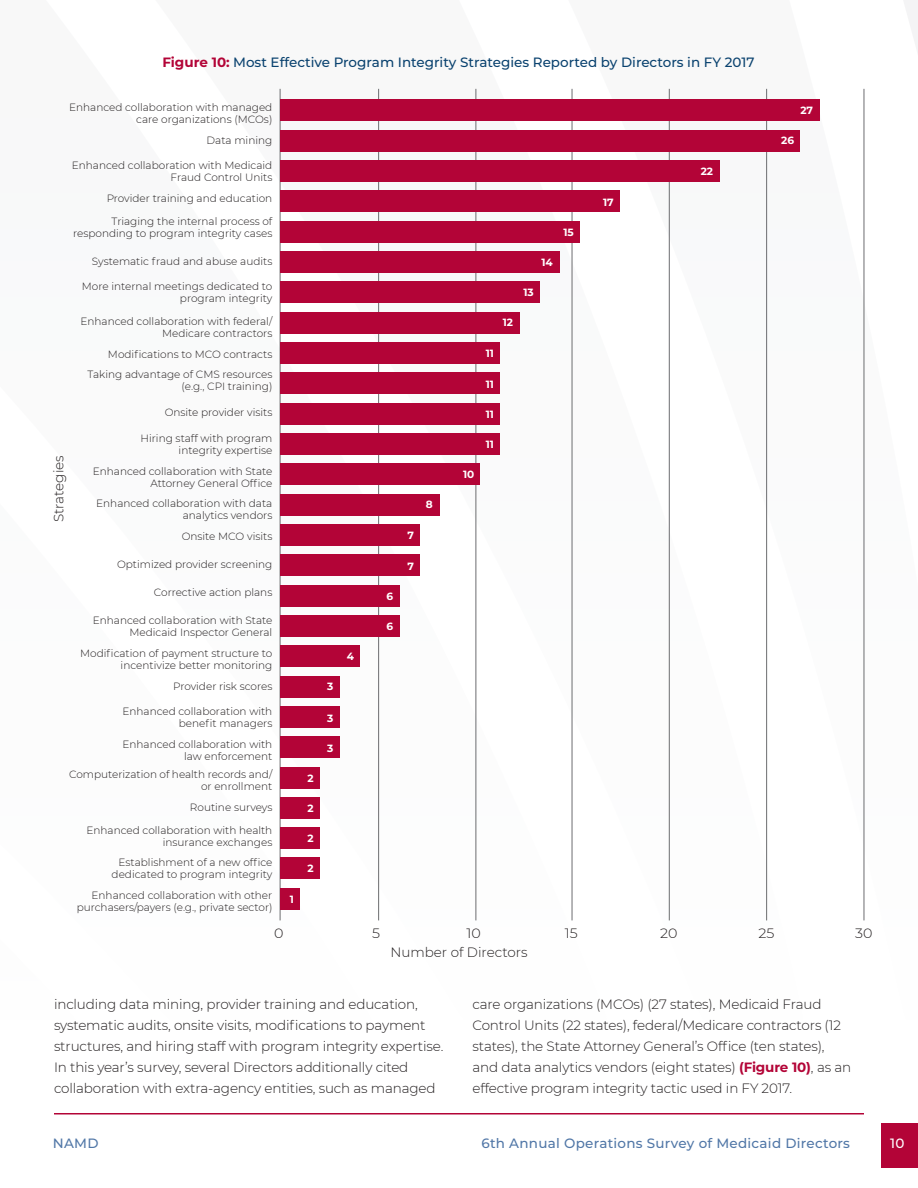
<style>
.page{position:relative;width:918px;height:1188px;background:#fff}
.page>*{position:absolute;margin:0;border:0;box-sizing:border-box;transform-origin:0 0}
.T{font:300 13.5px/21px "Montserrat";letter-spacing:-.01em;color:#231f20}
.T-2{font:500 13.5px "Montserrat";color:#0a426f}
.t1{font:500 13.5px "Montserrat";letter-spacing:.02em;color:#5177a7}
.T-3{font:300 13.5px "Montserrat";letter-spacing:-.01em;color:#231f20;scale:1.06 1}
.t2{font:500 13.5px "Montserrat";color:#fff}
.t3{font:300 10.5px/12px "Montserrat";color:#231f20;text-align:right}
.t4{font:700 10.5px "Montserrat";letter-spacing:-.01em;color:#fff}
.s1{font-weight:700;color:#b30437}
</style>
<div class="page">
<svg style="left:760px;top:0;width:158px;height:1168px"></svg>
<svg style="left:54px;top:817px;width:720px;height:351px"></svg>
<div style="left:882px;top:1123px;width:36px;height:45px;background:#b30437"></div>
<hr style="left:54px;top:1113px;width:810px;height:1px;background:#b30437">
<hr style="left:280px;top:89px;width:1px;height:831px;background:#6c6d70">
<hr style="left:378px;top:89px;width:1px;height:831px;background:#6c6d70">
<hr style="left:476px;top:89px;width:1px;height:831px;background:#6c6d70">
<hr style="left:572px;top:89px;width:1px;height:831px;background:#6c6d70">
<hr style="left:669px;top:89px;width:1px;height:831px;background:#6c6d70">
<hr style="left:766px;top:89px;width:1px;height:831px;background:#6c6d70">
<hr style="left:864px;top:89px;width:1px;height:831px;background:#6c6d70">
<div style="left:280px;top:888px;width:20px;height:22px;background:#b30437"></div>
<div style="left:280px;top:858px;width:40px;height:21px;background:#b30437"></div>
<div style="left:280px;top:827px;width:40px;height:22px;background:#b30437"></div>
<div style="left:280px;top:797px;width:40px;height:22px;background:#b30437"></div>
<div style="left:280px;top:767px;width:40px;height:21px;background:#b30437"></div>
<div style="left:280px;top:736px;width:60px;height:22px;background:#b30437"></div>
<div style="left:280px;top:706px;width:60px;height:22px;background:#b30437"></div>
<div style="left:280px;top:676px;width:60px;height:21px;background:#b30437"></div>
<div style="left:280px;top:645px;width:80px;height:22px;background:#b30437"></div>
<div style="left:280px;top:615px;width:120px;height:22px;background:#b30437"></div>
<div style="left:280px;top:585px;width:120px;height:22px;background:#b30437"></div>
<div style="left:280px;top:554px;width:140px;height:22px;background:#b30437"></div>
<div style="left:280px;top:524px;width:140px;height:22px;background:#b30437"></div>
<div style="left:280px;top:494px;width:160px;height:22px;background:#b30437"></div>
<div style="left:280px;top:463px;width:200px;height:22px;background:#b30437"></div>
<div style="left:280px;top:433px;width:220px;height:22px;background:#b30437"></div>
<div style="left:280px;top:403px;width:220px;height:22px;background:#b30437"></div>
<div style="left:280px;top:372px;width:220px;height:22px;background:#b30437"></div>
<div style="left:280px;top:342px;width:220px;height:22px;background:#b30437"></div>
<div style="left:280px;top:312px;width:240px;height:22px;background:#b30437"></div>
<div style="left:280px;top:281px;width:260px;height:22px;background:#b30437"></div>
<div style="left:280px;top:251px;width:280px;height:22px;background:#b30437"></div>
<div style="left:280px;top:221px;width:300px;height:22px;background:#b30437"></div>
<div style="left:280px;top:191px;width:340px;height:21px;background:#b30437"></div>
<div style="left:280px;top:160px;width:440px;height:22px;background:#b30437"></div>
<div style="left:280px;top:130px;width:520px;height:22px;background:#b30437"></div>
<div style="left:280px;top:100px;width:540px;height:21px;background:#b30437"></div>
<p class="T-2" style="left:162px;top:53px;width:594px"><span class="s1">Figure 10:</span> Most Effective Program Integrity Strategies Reported by Directors in FY 2017</p>
<p class="t3" style="left:69px;top:101px;width:205px">Enhanced collaboration with managed</p>
<p class="t4" style="left:800px;top:103px;width:14px">27</p>
<p class="t3" style="left:136px;top:113px;width:138px">care organizations (MCOs)</p>
<p class="t3" style="left:207px;top:134px;width:67px">Data mining</p>
<p class="t3" style="left:72px;top:159px;width:202px">Enhanced collaboration with Medicaid<br>Fraud Control Units</p>
<p class="t3" style="left:107px;top:192px;width:167px">Provider training and education</p>
<p class="t3" style="left:73px;top:215px;width:201px">Triaging the internal process of responding to program integrity cases</p>
<p class="t3" style="left:92px;top:255px;width:182px">Systematic fraud and abuse audits</p>
<p class="t3" style="left:82px;top:280px;width:192px">More internal meetings dedicated to program integrity</p>
<p class="t3" style="left:80px;top:315px;width:193px">Enhanced collaboration with federal/<br>Medicare contractors</p>
<p class="t3" style="left:108px;top:348px;width:166px">Modifications to MCO contracts</p>
<p class="t3" style="left:88px;top:368px;width:186px">Taking advantage of CMS resources (e.g., CPI training)</p>
<p class="t3" style="left:165px;top:406px;width:109px">Onsite provider visits</p>
<p class="t3" style="left:141px;top:432px;width:133px">Hiring staff with program integrity expertise</p>
<p class="t3" style="left:93px;top:464px;width:181px">Enhanced collaboration with State<br>Attorney General Office</p>
<p class="t3" style="left:96px;top:497px;width:178px">Enhanced collaboration with data analytics vendors</p>
<p class="t3" style="left:182px;top:530px;width:92px">Onsite MCO visits</p>
<p class="t3" style="left:117px;top:558px;width:157px">Optimized provider screening</p>
<p class="t3" style="left:154px;top:586px;width:120px">Corrective action plans</p>
<p class="t3" style="left:93px;top:614px;width:181px">Enhanced collaboration with State<br>Medicaid Inspector General</p>
<p class="t3" style="left:80px;top:647px;width:194px">Modification of payment structure to incentivize better monitoring</p>
<p class="t3" style="left:173px;top:680px;width:101px">Provider risk scores</p>
<p class="t3" style="left:122px;top:705px;width:151px">Enhanced collaboration with benefit managers</p>
<p class="t3" style="left:122px;top:738px;width:151px">Enhanced collaboration with law enforcement</p>
<p class="t3" style="left:69px;top:768px;width:205px">Computerization of health records and/ or enrollment</p>
<p class="t3" style="left:190px;top:801px;width:84px">Routine surveys</p>
<p class="t3" style="left:86px;top:824px;width:187px">Enhanced collaboration with health insurance exchanges</p>
<p class="t3" style="left:112px;top:856px;width:162px">Establishment of a new office dedicated to program integrity</p>
<p class="t3" style="left:77px;top:889px;width:197px">Enhanced collaboration with other purchasers/payers (e.g., private sector)</p>
<p class="t4" style="left:781px;top:133px;width:14px">26</p>
<p class="t4" style="left:701px;top:164px;width:14px">22</p>
<p class="t4" style="left:603px;top:195px;width:12px">17</p>
<p class="t4" style="left:563px;top:224px;width:12px">15</p>
<p class="t4" style="left:542px;top:255px;width:13px">14</p>
<p class="t4" style="left:524px;top:285px;width:12px">13</p>
<p class="t4" style="left:503px;top:315px;width:12px">12</p>
<p class="t4" style="left:486px;top:345px;width:10px">11</p>
<p class="t4" style="left:486px;top:377px;width:10px">11</p>
<p class="t4" style="left:486px;top:407px;width:10px">11</p>
<p class="t4" style="left:486px;top:437px;width:10px">11</p>
<p class="T" style="left:48px;top:522px;width:69px;rotate:-90deg">Strategies</p>
<p class="t4" style="left:463px;top:467px;width:13px">10</p>
<p class="t4" style="left:426px;top:497px;width:8px">8</p>
<p class="t4" style="left:407px;top:527px;width:8px">7</p>
<p class="t4" style="left:407px;top:559px;width:8px">7</p>
<p class="t4" style="left:386px;top:589px;width:8px">6</p>
<p class="t4" style="left:386px;top:619px;width:8px">6</p>
<p class="t4" style="left:347px;top:649px;width:9px">4</p>
<p class="t4" style="left:327px;top:679px;width:8px">3</p>
<p class="t4" style="left:327px;top:711px;width:8px">3</p>
<p class="t4" style="left:327px;top:741px;width:8px">3</p>
<p class="t4" style="left:307px;top:771px;width:8px">2</p>
<p class="t4" style="left:307px;top:801px;width:8px">2</p>
<p class="t4" style="left:307px;top:831px;width:8px">2</p>
<p class="t4" style="left:307px;top:861px;width:8px">2</p>
<p class="t4" style="left:290px;top:892px;width:6px">1</p>
<p class="T-3" style="left:274px;top:924px;width:10px">0</p>
<p class="T-3" style="left:372px;top:924px;width:9px">5</p>
<p class="T-3" style="left:467px;top:924px;width:15px">10</p>
<p class="T-3" style="left:565px;top:924px;width:14px">15</p>
<p class="T-3" style="left:660px;top:924px;width:18px">20</p>
<p class="T-3" style="left:758px;top:924px;width:17px">25</p>
<p class="T-3" style="left:855px;top:924px;width:18px">30</p>
<p class="T" style="left:390px;top:942px;width:139px">Number of Directors</p>
<p class="T" style="left:54px;top:993px;width:391px">including data mining, provider training and education, systematic audits, onsite visits, modifications to payment structures, and hiring staff with program integrity expertise.<br>In this year’s survey, several Directors additionally cited collaboration with extra-agency entities, such as managed</p>
<p class="T" style="left:472px;top:993px;width:380px">care organizations (MCOs) (27 states), Medicaid Fraud Control Units (22 states), federal/Medicare contractors (12 states), the State Attorney General’s Office (ten states), and data analytics vendors (eight states) <span class="s1">(Figure 10)</span>, as an effective program integrity tactic used in FY 2017.</p>
<p class="t1" style="left:53px;top:1134px;width:47px">NAMD</p>
<p class="t1" style="left:481px;top:1134px;width:370px">6th Annual Operations Survey of Medicaid Directors</p>
<p class="t2" style="left:890px;top:1134px;width:16px">10</p>
</div>
